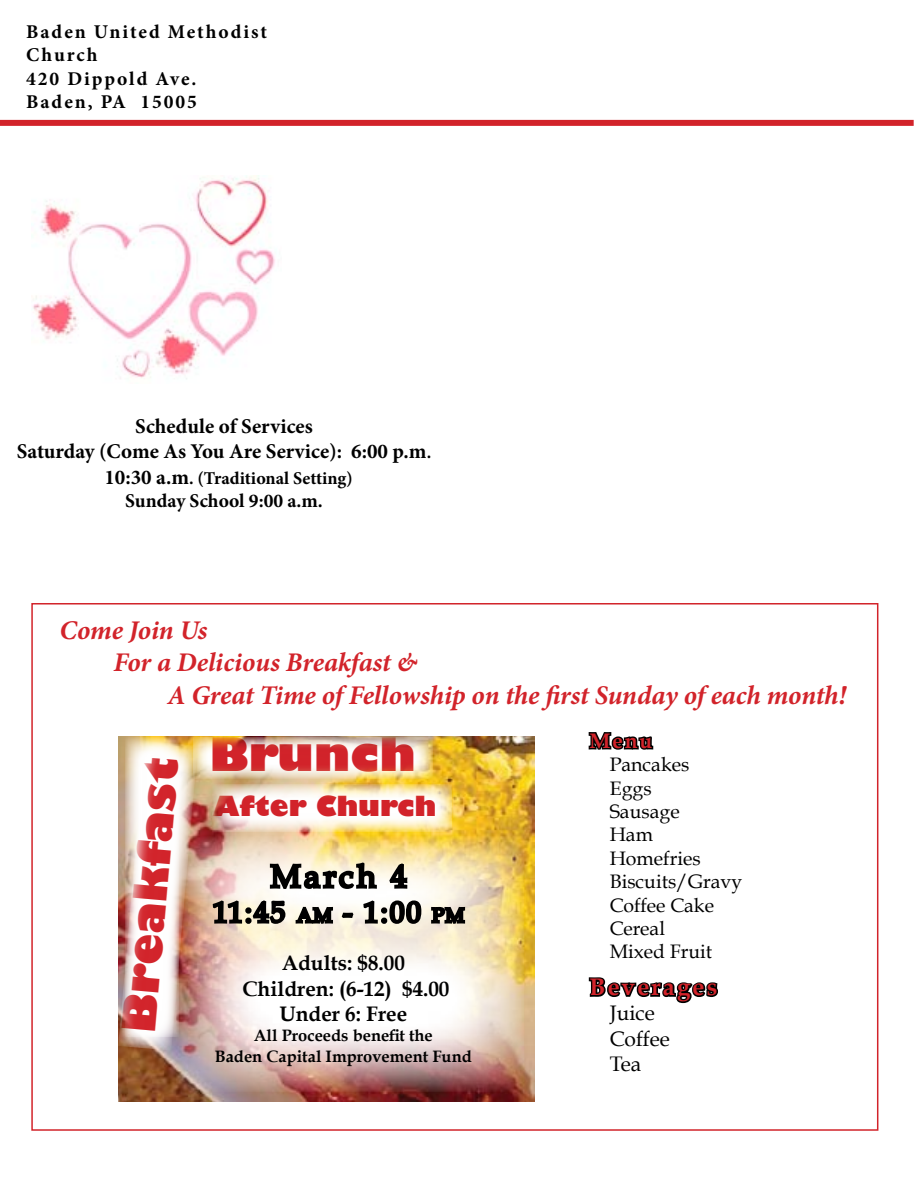
<style>
.page{position:relative;width:918px;height:1188px;background:#fff}
.page>*{position:absolute;margin:0;border:0;box-sizing:border-box;transform-origin:0 0}
.t1{font:800 45px "Gill Sans";color:#d2232a}
.t2{font:italic 700 27px "Minion Pro";letter-spacing:-.005em;color:#d2232a}
.t3{font:800 27px "Gill Sans";color:#d2232a}
.t4{font:700 24px "Book Antiqua";letter-spacing:.09em;color:#d2232a}
.t5{font:700 21px/25.2px "Minion Pro";color:#000;text-align:center}
.t6{font:700 21px/25.2px "Book Antiqua";color:#000;text-align:center}
.t7{font:21px/25.2px "Book Antiqua";color:#000}
.t8{font:700 21px "Book Antiqua";color:#d2232a}
.t9{font:19.5px/23.4px "Book Antiqua";color:#000}
.t10{font:700 19.5px/23.4px "Minion Pro";letter-spacing:.1em;color:#000}
.t11{font:700 19.5px "Minion Pro";color:#000}
.t12{font:700 18px "Minion Pro";color:#000}
.t13{font:700 16.5px/21.6px "Book Antiqua";color:#000;text-align:center}
.s1{font-size:18px}
.s2{font-size:21px}
</style>
<div class="page">
<div style="left:0;top:120px;width:914px;height:6px;background:#d2232a"></div>
<img style="left:118px;top:737px;width:416px;height:365px">
<svg style="left:467px;top:836px;width:57px;height:73px;background:#e8c879"></svg>
<img style="left:178px;top:909px;width:346px;height:183px">
<img style="left:31px;top:603px;width:436px;height:448px">
<svg style="left:588px;top:732px;width:66px;height:18px"></svg>
<svg style="left:588px;top:977px;width:130px;height:27px"></svg>
<img style="left:33px;top:176px;width:242px;height:203px">
<p class="t10" style="left:26px;top:20px;width:243px">Baden United Methodist<br>Church<br>420 Dippold Ave.<br>Baden, PA 15005</p>
<p class="t5" style="left:17px;top:414px;width:416px">Schedule of Services<br>Saturday (Come As You Are Service): 6:00 p.m<span class="s1">.</span></p>
<p class="t12" style="left:104px;top:465px;width:250px"><span class="s2">10:30 a.m</span>. (Traditional Setting)</p>
<p class="t11" style="left:125px;top:487px;width:199px">Sunday School 9:00 a.m.</p>
<p class="t2" style="left:59px;top:611px;width:150px">Come Join Us</p>
<p class="t2" style="left:113px;top:643px;width:306px">For a Delicious Breakfast &amp;</p>
<p class="t2" style="left:167px;top:676px;width:680px">A Great Time of Fellowship on the first Sunday of each month!</p>
<p class="t8" style="left:590px;top:729px;width:64px">Menu</p>
<p class="t9" style="left:610px;top:753px;width:134px">Pancakes<br>Eggs<br>Sausage<br>Ham<br>Homefries<br>Biscuits/Gravy<br>Coffee Cake<br>Cereal<br>Mixed Fruit</p>
<p class="t4" style="left:590px;top:973px;width:129px">Beverages</p>
<p class="t7" style="left:610px;top:1001px;width:62px">Juice<br>Coffee<br>Tea</p>
<h1 class="t1" style="left:209px;top:726px;width:208px">Brunch</h1>
<h1 class="t1" style="left:110px;top:1030px;width:277px;rotate:-85deg">Breakfast</h1>
<p class="t3" style="left:213px;top:789px;width:225px">After Church</p>
<p class="t6" style="left:242px;top:951px;width:209px">Adults: $8.00<br>Children: (6-12) $4.00<br>Under 6: Free</p>
<p class="t13" style="left:215px;top:1024px;width:259px">All Proceeds benefit the<br>Baden Capital Improvement Fund</p>
</div>
